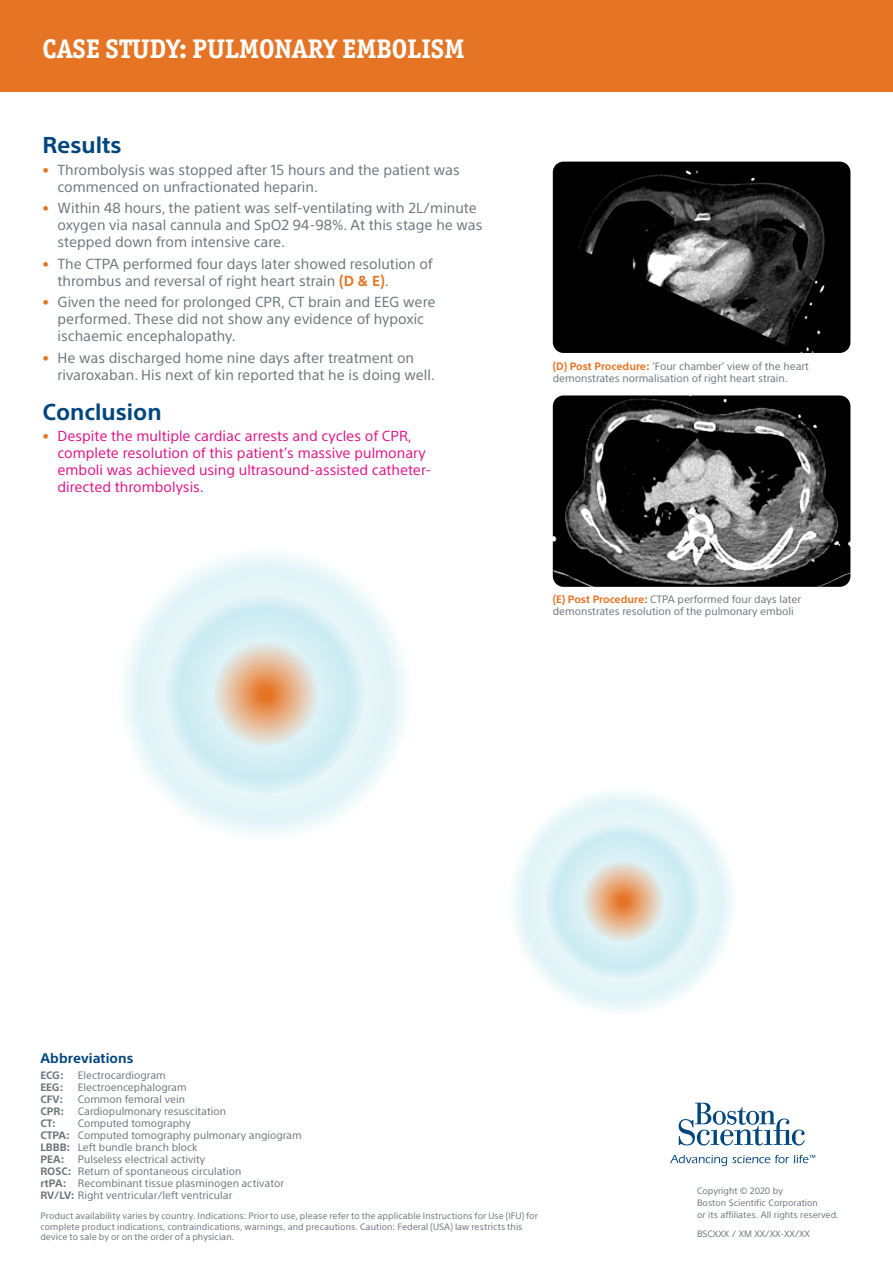
<style>
.page{position:relative;width:893px;height:1263px;background:#fff}
.page>*{position:absolute;margin:0;border:0;box-sizing:border-box;transform-origin:0 0}
.t1{font:700 27px "Officina Ser ITC Std";color:#fff}
.t2{font:700 22.5px "SST";color:#00467e}
.t3{font:14.25px/17.1px "SST";color:#6a747b}
.t4{font:14.25px/17.1px "SST";color:#de1185}
.t5{font:700 13.5px "SST";letter-spacing:.005em;color:#00467e}
.t6{font:10.5px/12px "SST";color:#6a747b}
.t7{font:700 10.5px "SST";color:#6a747b}
.t8{font:9px/12px "SST";letter-spacing:.005em;color:#6a747b}
.s1{color:#e57525}
.s2{font-weight:700;color:#e57525}
.s3{font-weight:700}
</style>
<div class="page">
<img style="left:553px;top:395px;width:297px;height:192px">
<div style="left:0;top:0;width:893px;height:91px;background:#e57525"></div>
<svg style="left:679px;top:1103px;width:126px;height:42px"></svg>
<svg style="left:670px;top:1155px;width:145px;height:11px"></svg>
<svg style="left:507px;top:787px;width:230px;height:228px;fill:#e6f5f9"></svg>
<svg style="left:544px;top:823px;width:156px;height:156px;background:#d3eef3"></svg>
<svg style="left:577px;top:855px;width:92px;height:92px;background:#e2cdb7"></svg>
<svg style="left:118px;top:547px;width:294px;height:293px;fill:#e6f5f9"></svg>
<div style="left:165px;top:594px;width:200px;height:199px;background:linear-gradient(to right,#d4eff4,#d4eff4);border-radius:50%"></div>
<svg style="left:206px;top:635px;width:119px;height:118px;background:#e2cdb8"></svg>
<img style="left:553px;top:162px;width:297px;height:191px">
<p class="t1" style="left:43px;top:32px;width:423px">CASE STUDY: PULMONARY EMBOLISM</p>
<p class="t2" style="left:43px;top:132px;width:80px">Results</p>
<p class="t3" style="left:58px;top:161px;width:404px;text-indent:-15px"><span class="s1">•</span> Thrombolysis was stopped after 15 hours and the patient was commenced on unfractionated heparin.</p>
<p class="t3" style="left:58px;top:199px;width:426px;text-indent:-15px"><span class="s1">•</span> Within 48 hours, the patient was self-ventilating with 2L/minute oxygen via nasal cannula and SpO2 94-98%. At this stage he was stepped down from intensive care.</p>
<p class="t3" style="left:58px;top:255px;width:377px;text-indent:-15px"><span class="s1">•</span> The CTPA performed four days later showed resolution of thrombus and reversal of right heart strain <span class="s2">(D &amp; E)</span>.</p>
<p class="t3" style="left:58px;top:293px;width:379px;text-indent:-15px"><span class="s1">•</span> Given the need for prolonged CPR, CT brain and EEG were performed. These did not show any evidence of hypoxic ischaemic encephalopathy.</p>
<p class="t3" style="left:58px;top:349px;width:379px;text-indent:-15px"><span class="s1">•</span> He was discharged home nine days after treatment on rivaroxaban. His next of kin reported that he is doing well.</p>
<p class="t2" style="left:43px;top:398px;width:121px">Conclusion</p>
<p class="t4" style="left:58px;top:427px;width:375px;text-indent:-15px"><span class="s1">•</span> Despite the multiple cardiac arrests and cycles of CPR, complete resolution of this patient’s massive pulmonary emboli was achieved using ultrasound-assisted catheter&shy;directed thrombolysis.</p>
<p class="t6" style="left:553px;top:360px;width:258px"><span class="s2">(D) Post Procedure:</span> ‘Four chamber’ view of the heart demonstrates normalisation of right heart strain.</p>
<p class="t6" style="left:553px;top:594px;width:250px"><span class="s2">(E) Post Procedure:</span> CTPA performed four days later demonstrates resolution of the pulmonary emboli</p>
<p class="t5" style="left:40px;top:1050px;width:95px">Abbreviations</p>
<p class="t7" style="left:40px;top:1069px;width:25px">ECG:</p>
<p class="t6" style="left:78px;top:1069px;width:89px">Electrocardiogram</p>
<p class="t7" style="left:40px;top:1081px;width:25px">EEG:</p>
<p class="t6" style="left:78px;top:1081px;width:110px">Electroencephalogram</p>
<p class="t7" style="left:40px;top:1093px;width:24px">CFV:</p>
<p class="t6" style="left:78px;top:1093px;width:109px">Common femoral vein</p>
<p class="t7" style="left:40px;top:1105px;width:25px">CPR:</p>
<p class="t6" style="left:78px;top:1105px;width:150px">Cardiopulmonary resuscitation</p>
<p class="t7" style="left:40px;top:1117px;width:17px">CT:</p>
<p class="t6" style="left:78px;top:1117px;width:114px">Computed tomography</p>
<p class="t6" style="left:40px;top:1129px;width:263px"><span class="s3">CTPA:</span> Computed tomography pulmonary angiogram</p>
<p class="t6" style="left:40px;top:1141px;width:159px"><span class="s3">LBBB:</span> Left bundle branch block</p>
<p class="t7" style="left:40px;top:1153px;width:26px">PEA:</p>
<p class="t6" style="left:78px;top:1153px;width:129px">Pulseless electrical activity</p>
<p class="t6" style="left:40px;top:1165px;width:203px"><span class="s3">ROSC:</span> Return of spontaneous circulation</p>
<p class="t6" style="left:40px;top:1177px;width:245px"><span class="s3">rtPA:</span> Recombinant tissue plasminogen activator</p>
<p class="t6" style="left:40px;top:1189px;width:193px"><span class="s3">RV/LV:</span> Right ventricular/left ventricular</p>
<p class="t8" style="left:40px;top:1210px;width:499px;line-height:10.5px">Product availability varies by country. Indications: Prior to use, please refer to the applicable Instructions for Use (IFU) for complete product indications, contraindications, warnings, and precautions. Caution: Federal (USA) law restricts this device to sale by or on the order of a physician.</p>
<p class="t8" style="left:697px;top:1184px;width:143px">Copyright © 2020 by<br>Boston Scientific Corporation<br>or its affiliates. All rights reserved.</p>
<p class="t8" style="left:697px;top:1228px;width:114px">BSCXXX / XM XX/XX-XX/XX</p>
</div>
